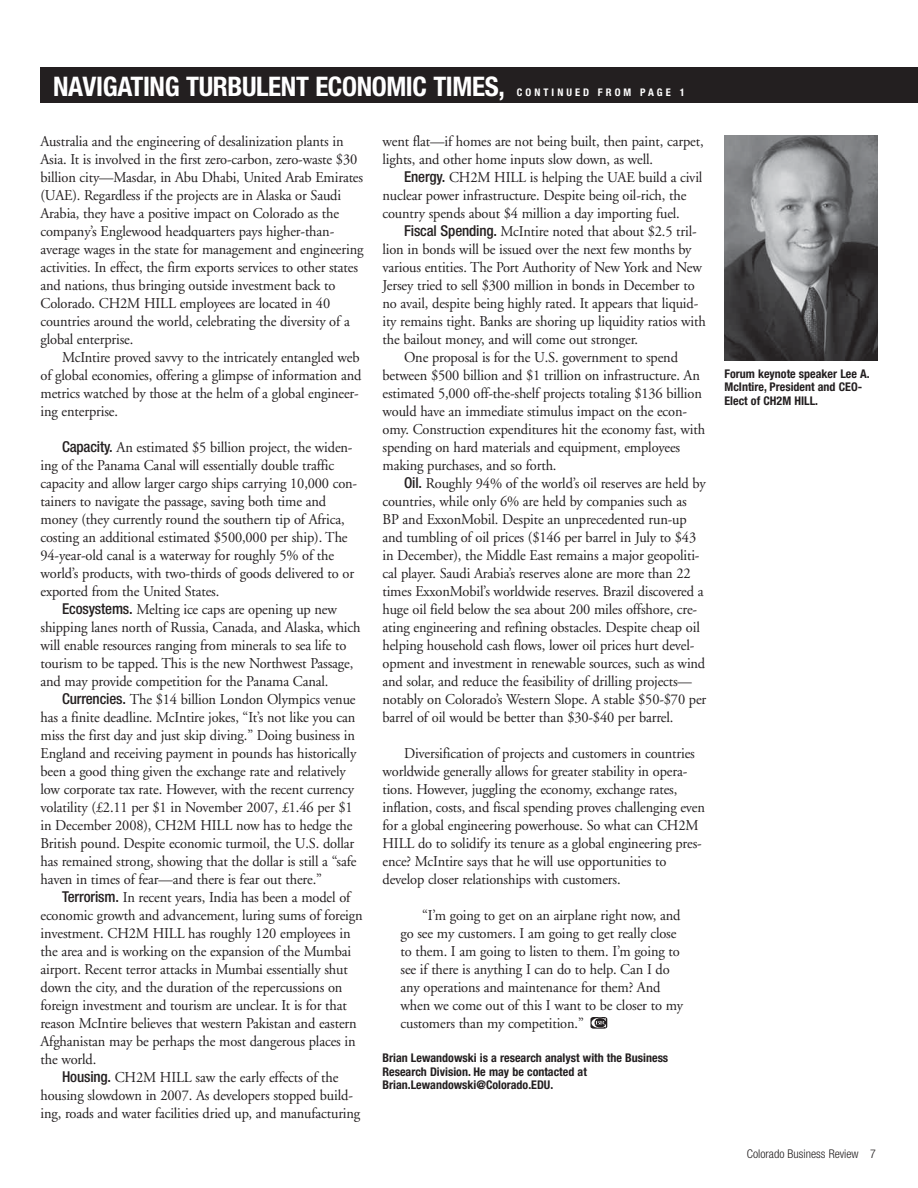
<style>
.page{position:relative;width:918px;height:1188px;background:#fff}
.page>*{position:absolute;margin:0;border:0;box-sizing:border-box;transform-origin:0 0}
.t1{font:700 condensed 27px "Helvetica Neue";letter-spacing:-.015em;color:#fff}
.t2{font:15px/18px "Adobe Garamond";letter-spacing:-.01em;color:#231f20;scale:.96 1}
.t3{font:700 condensed 12px/13.5px "Helvetica Neue";color:#231f20}
.t4{font:300 condensed 12px "Helvetica Neue";color:#231f20}
.t5{font:700 condensed 10.5px "Helvetica Neue";letter-spacing:.29em;color:#fff}
.s1{font-family:"Helvetica Neue";font-weight:500;font-stretch:condensed}
</style>
<div class="page">
<svg style="left:590px;top:1017px;width:17px;height:12px"></svg>
<div style="left:40px;top:68px;width:878px;height:36px;background:#231f20"></div>
<img style="left:724px;top:135px;width:154px;height:225px">
<h1 class="t1" style="left:53px;top:76px;width:453px">NAVIGATING TURBULENT ECONOMIC TIMES,</h1>
<p class="t5" style="left:517px;top:88px;width:169px">CONTINUED FROM PAGE 1</p>
<p class="t2" style="left:40px;top:133px;width:338px">Australia and the engineering of desalinization plants in Asia. It is involved in the first zero-carbon, zero-waste $30 billion city—Masdar, in Abu Dhabi, United Arab Emirates (UAE). Regardless if the projects are in Alaska or Saudi Arabia, they have a positive impact on Colorado as the company’s Englewood headquarters pays higher-than&shy;average wages in the state for management and engineering activities. In effect, the firm exports services to other states and nations, thus bringing outside investment back to Colorado. CH2M HILL employees are located in 40 countries around the world, celebrating the diversity of a global enterprise.</p>
<p class="t2" style="left:40px;top:349px;width:336px;text-indent:22px">McIntire proved savvy to the intricately entangled web of global economies, offering a glimpse of information and metrics watched by those at the helm of a global engineer&shy;ing enterprise.</p>
<p class="t2" style="left:40px;top:439px;width:331px;text-indent:22px"><span class="s1">Capacity.</span> An estimated $5 billion project, the widen&shy;ing of the Panama Canal will essentially double traffic capacity and allow larger cargo ships carrying 10,000 con&shy;tainers to navigate the passage, saving both time and money (they currently round the southern tip of Africa, costing an additional estimated $500,000 per ship). The 94-year-old canal is a waterway for roughly 5% of the world’s products, with two-thirds of goods delivered to or exported from the United States.</p>
<p class="t2" style="left:40px;top:601px;width:335px;text-indent:22px"><span class="s1">Ecosystems.</span> Melting ice caps are opening up new shipping lanes north of Russia, Canada, and Alaska, which will enable resources ranging from minerals to sea life to tourism to be tapped. This is the new Northwest Passage, and may provide competition for the Panama Canal.</p>
<p class="t2" style="left:40px;top:691px;width:331px;text-indent:22px"><span class="s1">Currencies.</span> The $14 billion London Olympics venue has a finite deadline. McIntire jokes, “It’s not like you can miss the first day and just skip diving.” Doing business in England and receiving payment in pounds has historically been a good thing given the exchange rate and relatively low corporate tax rate. However, with the recent currency volatility (£2.11 per $1 in November 2007, £1.46 per $1 in December 2008), CH2M HILL now has to hedge the British pound. Despite economic turmoil, the U.S. dollar has remained strong, showing that the dollar is still a “safe haven in times of fear—and there is fear out there.”</p>
<p class="t2" style="left:62px;top:889px;width:302px"><span class="s1">Terrorism.</span> In recent years, India has been a model of</p>
<p class="t2" style="left:40px;top:907px;width:337px">economic growth and advancement, luring sums of foreign</p>
<p class="t2" style="left:40px;top:925px;width:325px">investment. CH2M HILL has roughly 120 employees in</p>
<p class="t2" style="left:40px;top:943px;width:325px">the area and is working on the expansion of the Mumbai</p>
<p class="t2" style="left:40px;top:961px;width:322px">airport. Recent terror attacks in Mumbai essentially shut</p>
<p class="t2" style="left:40px;top:979px;width:316px">down the city, and the duration of the repercussions on</p>
<p class="t2" style="left:40px;top:997px;width:321px">foreign investment and tourism are unclear. It is for that</p>
<p class="t2" style="left:40px;top:1015px;width:331px">reason McIntire believes that western Pakistan and eastern</p>
<p class="t2" style="left:40px;top:1033px;width:330px">Afghanistan may be perhaps the most dangerous places in</p>
<p class="t2" style="left:40px;top:1051px;width:60px">the world.</p>
<p class="t2" style="left:62px;top:1069px;width:289px"><span class="s1">Housing.</span> CH2M HILL saw the early effects of the</p>
<p class="t2" style="left:40px;top:1087px;width:327px">housing slowdown in 2007. As developers stopped build-</p>
<p class="t2" style="left:40px;top:1105px;width:335px">ing, roads and water facilities dried up, and manufacturing</p>
<p class="t2" style="left:382px;top:133px;width:336px">went flat—if homes are not being built, then paint, carpet, lights, and other home inputs slow down, as well.</p>
<p class="t2" style="left:383px;top:169px;width:335px;text-indent:22px"><span class="s1">Energy.</span> CH2M HILL is helping the UAE build a civil nuclear power infrastructure. Despite being oil-rich, the country spends about $4 million a day importing fuel.</p>
<p class="t2" style="left:404px;top:223px;width:306px"><span class="s1">Fiscal Spending.</span> McIntire noted that about $2.5 tril-</p>
<p class="t2" style="left:383px;top:241px;width:324px">lion in bonds will be issued over the next few months by</p>
<p class="t2" style="left:383px;top:259px;width:334px">various entities. The Port Authority of New York and New</p>
<p class="t2" style="left:383px;top:277px;width:327px">Jersey tried to sell $300 million in bonds in December to</p>
<p class="t2" style="left:383px;top:295px;width:330px">no avail, despite being highly rated. It appears that liquid-</p>
<p class="t2" style="left:382px;top:313px;width:338px">ity remains tight. Banks are shoring up liquidity ratios with</p>
<p class="t2" style="left:382px;top:331px;width:268px">the bailout money, and will come out stronger.</p>
<p class="t2" style="left:404px;top:349px;width:287px">One proposal is for the U.S. government to spend</p>
<p class="t2" style="left:382px;top:367px;width:332px">between $500 billion and $1 trillion on infrastructure. An</p>
<p class="t2" style="left:382px;top:385px;width:334px">estimated 5,000 off-the-shelf projects totaling $136 billion</p>
<p class="t2" style="left:382px;top:403px;width:319px">would have an immediate stimulus impact on the econ-</p>
<p class="t2" style="left:382px;top:421px;width:338px">omy. Construction expenditures hit the economy fast, with</p>
<p class="t2" style="left:382px;top:439px;width:312px">spending on hard materials and equipment, employees</p>
<p class="t2" style="left:382px;top:457px;width:183px">making purchases, and so forth.</p>
<p class="t2" style="left:404px;top:475px;width:316px"><span class="s1">Oil.</span> Roughly 94% of the world’s oil reserves are held by</p>
<p class="t2" style="left:382px;top:493px;width:318px">countries, while only 6% are held by companies such as</p>
<p class="t2" style="left:382px;top:511px;width:318px">BP and ExxonMobil. Despite an unprecedented run-up</p>
<p class="t2" style="left:382px;top:529px;width:328px">and tumbling of oil prices ($146 per barrel in July to $43</p>
<p class="t2" style="left:382px;top:547px;width:332px">in December), the Middle East remains a major geopoliti-</p>
<p class="t2" style="left:382px;top:565px;width:323px">cal player. Saudi Arabia’s reserves alone are more than 22</p>
<p class="t2" style="left:382px;top:583px;width:336px">times ExxonMobil’s worldwide reserves. Brazil discovered a</p>
<p class="t2" style="left:382px;top:601px;width:329px">huge oil field below the sea about 200 miles offshore, cre-</p>
<p class="t2" style="left:382px;top:619px;width:332px">ating engineering and refining obstacles. Despite cheap oil</p>
<p class="t2" style="left:382px;top:637px;width:327px">helping household cash flows, lower oil prices hurt devel-</p>
<p class="t2" style="left:382px;top:655px;width:338px">opment and investment in renewable sources, such as wind</p>
<p class="t2" style="left:382px;top:673px;width:324px">and solar, and reduce the feasibility of drilling projects—</p>
<p class="t2" style="left:382px;top:691px;width:339px">notably on Colorado’s Western Slope. A stable $50-$70 per</p>
<p class="t2" style="left:382px;top:709px;width:305px">barrel of oil would be better than $30-$40 per barrel.</p>
<p class="t2" style="left:382px;top:745px;width:338px;text-indent:22px">Diversification of projects and customers in countries worldwide generally allows for greater stability in opera&shy;tions. However, juggling the economy, exchange rates, inflation, costs, and fiscal spending proves challenging even for a global engineering powerhouse. So what can CH2M HILL do to solidify its tenure as a global engineering pres&shy;ence? McIntire says that he will use opportunities to develop closer relationships with customers.</p>
<p class="t2" style="left:400px;top:907px;width:296px;text-indent:22px">“I’m going to get on an airplane right now, and go see my customers. I am going to get really close to them. I am going to listen to them. I’m going to see if there is anything I can do to help. Can I do any operations and maintenance for them? And when we come out of this I want to be closer to my customers than my competition.”</p>
<p class="t3" style="left:382px;top:1052px;width:287px">Brian Lewandowski is a research analyst with the Business<br>Research Division. He may be contacted at<br>Brian.Lewandowski@Colorado.EDU.</p>
<p class="t3" style="left:724px;top:368px;width:147px">Forum keynote speaker Lee A.<br>McIntire, President and CEO-<br>Elect of CH2M HILL.</p>
<p class="t4" style="left:747px;top:1149px;width:131px">Colorado Business Review 7</p>
</div>
